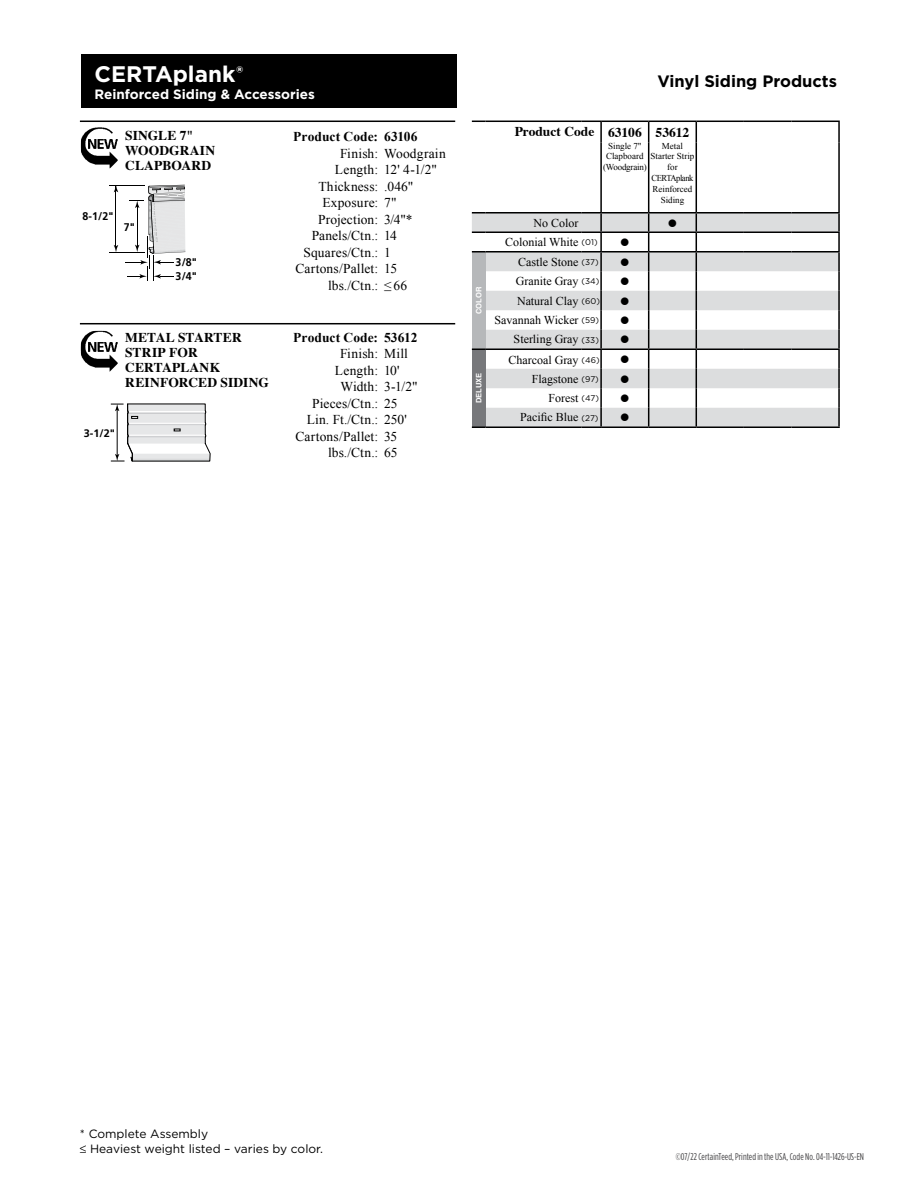
<style>
.page{position:relative;width:918px;height:1188px;background:#fff}
.page>*{position:absolute;margin:0;border:0;box-sizing:border-box;transform-origin:0 0}
.t1{font:700 22.5px "Gotham";color:#fff}
.t2{font:700 18px "Gotham";color:#fff}
.t3{font:700 16.5px "Gotham";color:#000}
.t4{font:13.5px "Times New Roman";letter-spacing:.01em;color:#000}
.t5{font:700 13.5px/15px "Times";color:#000}
.t6{font:700 13.5px "Times New Roman";letter-spacing:.005em;color:#000}
.t7{font:700 13.5px "Gotham";color:#fff}
.t8{font:12px/19.4px "Times New Roman";color:#000;text-align:right}
.t9{font:12px/14.4px "Gotham";color:#000}
.t10{font:700 11.1px "Frutiger";color:#000;scale:.95 1}
.t11{font:700 10.95px "Frutiger";color:#000}
.t12{font:9.75px "Gotham Condensed";letter-spacing:.005em;color:#414042}
.t13{font:9px/10.8px "Times New Roman";color:#000;text-align:center}
.t14{font:700 7.5px "Helvetica";color:#fff}
.s1{font-family:"Gotham";font-size:8.25px}
</style>
<div class="page">
<hr style="left:80px;top:121px;width:375px;height:1px;background:#000">
<hr style="left:80px;top:323px;width:375px;height:1px;background:#000">
<div style="left:81px;top:54px;width:375px;height:54px;background:#000"></div>
<svg style="left:472px;top:121px;width:13px;height:1px"></svg>
<hr style="left:485px;top:121px;width:97px;height:1px;background:#000">
<svg style="left:582px;top:121px;width:19px;height:1px"></svg>
<hr style="left:601px;top:121px;width:48px;height:1px;background:#000">
<hr style="left:600px;top:122px;width:2px;height:20px;background:#000">
<hr style="left:649px;top:121px;width:47px;height:1px;background:#000">
<svg style="left:648px;top:122px;width:1px;height:20px"></svg>
<hr style="left:696px;top:121px;width:48px;height:1px;background:#000">
<svg style="left:696px;top:122px;width:1px;height:20px"></svg>
<hr style="left:744px;top:121px;width:47px;height:1px;background:#000">
<hr style="left:791px;top:121px;width:49px;height:1px;background:#000">
<hr style="left:838px;top:122px;width:2px;height:20px;background:#000">
<hr style="left:600px;top:142px;width:2px;height:70px;background:#000">
<hr style="left:648px;top:142px;width:1px;height:70px;background:#000">
<hr style="left:696px;top:142px;width:1px;height:70px;background:#000">
<hr style="left:838px;top:142px;width:2px;height:70px;background:#000">
<hr style="left:109px;top:252px;width:36px;height:1px;background:#000">
<hr style="left:109px;top:185px;width:36px;height:1px;background:#000">
<hr style="left:116px;top:186px;width:1px;height:62px;background:#000">
<svg style="left:114px;top:245px;width:4px;height:7px"></svg>
<svg style="left:114px;top:186px;width:4px;height:6px"></svg>
<svg style="left:125px;top:185px;width:60px;height:96px"></svg>
<svg style="left:111px;top:403px;width:99px;height:59px"></svg>
<img style="left:81px;top:127px;width:37px;height:42px">
<img style="left:81px;top:331px;width:37px;height:41px">
<svg style="left:472px;top:212px;width:368px;height:216px"></svg>
<h1 class="t1" style="left:94px;top:60px;width:142px">CERTAplank</h1>
<p class="t3" style="left:657px;top:71px;width:181px">Vinyl Siding Products</p>
<h2 class="t2" style="left:237px;top:61px;width:8px">®</h2>
<p class="t7" style="left:94px;top:85px;width:222px">Reinforced Siding &amp; Accessories</p>
<p class="t6" style="left:293px;top:127px;width:126px">Product Code: 63106</p>
<p class="t4" style="left:340px;top:144px;width:107px">Finish: Woodgrain</p>
<p class="t4" style="left:335px;top:160px;width:103px">Length: 12' 4-1/2"</p>
<p class="t4" style="left:318px;top:177px;width:97px">Thickness: .046"</p>
<p class="t4" style="left:322px;top:193px;width:76px">Exposure: 7"</p>
<p class="t4" style="left:318px;top:210px;width:96px">Projection: 3/4"*</p>
<p class="t4" style="left:312px;top:226px;width:87px">Panels/Ctn.: 14</p>
<p class="t4" style="left:303px;top:243px;width:89px">Squares/Ctn.: 1</p>
<p class="t4" style="left:295px;top:259px;width:103px">Cartons/Pallet: 15</p>
<p class="t4" style="left:328px;top:276px;width:81px">lbs./Ctn.: ≤ 66</p>
<p class="t5" style="left:125px;top:127px;width:92px">SINGLE 7"<br>WOODGRAIN<br>CLAPBOARD</p>
<p class="t5" style="left:515px;top:122px;width:176px">Product Code 63106 53612</p>
<p class="t13" style="left:603px;top:140px;width:45px">Single 7"<br>Clapboard (Woodgrain)</p>
<p class="t13" style="left:651px;top:140px;width:45px">Metal<br>Starter Strip for<br>CERTAplank<br>Reinforced<br>Siding</p>
<p class="t10" style="left:82px;top:209px;width:34px">8-1/2"</p>
<p class="t8" style="left:505px;top:213px;width:94px;text-align:left;text-indent:28px">No Color<br>Colonial White <span class="s1">(01)</span></p>
<p class="t10" style="left:124px;top:220px;width:13px">7"</p>
<p class="t10" style="left:176px;top:255px;width:24px">3/8"</p>
<p class="t8" style="left:494px;top:252px;width:107px">Castle Stone <span class="s1">(37)<br></span>Granite Gray <span class="s1">(34)<br></span>Natural Clay <span class="s1">(60)<br></span>Savannah Wicker <span class="s1">(59)<br></span>Sterling Gray <span class="s1">(33)</span></p>
<p class="t10" style="left:176px;top:269px;width:24px">3/4"</p>
<p class="t14" style="left:473px;top:314px;width:29px;rotate:-90deg">COLOR</p>
<p class="t5" style="left:125px;top:328px;width:145px">METAL STARTER<br>STRIP FOR<br>CERTAPLANK<br>REINFORCED SIDING</p>
<p class="t6" style="left:293px;top:328px;width:126px">Product Code: 53612</p>
<p class="t4" style="left:340px;top:345px;width:69px">Finish: Mill</p>
<p class="t4" style="left:335px;top:361px;width:66px">Length: 10'</p>
<p class="t4" style="left:340px;top:378px;width:79px">Width: 3-1/2"</p>
<p class="t4" style="left:312px;top:394px;width:87px">Pieces/Ctn.: 25</p>
<p class="t4" style="left:307px;top:411px;width:102px">Lin. Ft./Ctn.: 250'</p>
<p class="t4" style="left:295px;top:427px;width:103px">Cartons/Pallet: 35</p>
<p class="t4" style="left:328px;top:444px;width:71px">lbs./Ctn.: 65</p>
<p class="t8" style="left:508px;top:350px;width:93px">Charcoal Gray <span class="s1">(46)<br></span>Flagstone <span class="s1">(97)<br></span>Forest <span class="s1">(47)<br></span>Pacific Blue <span class="s1">(27)</span></p>
<p class="t14" style="left:473px;top:403px;width:32px;rotate:-90deg">DELUXE</p>
<p class="t11" style="left:84px;top:426px;width:33px">3-1/2"</p>
<p class="t9" style="left:80px;top:1126px;width:245px">* Complete Assembly<br>≤ Heaviest weight listed – varies by color.</p>
<p class="t12" style="left:676px;top:1151px;width:190px">©07/22 CertainTeed, Printed in the USA, Code No. 04-11-1426-US-EN</p>
</div>
